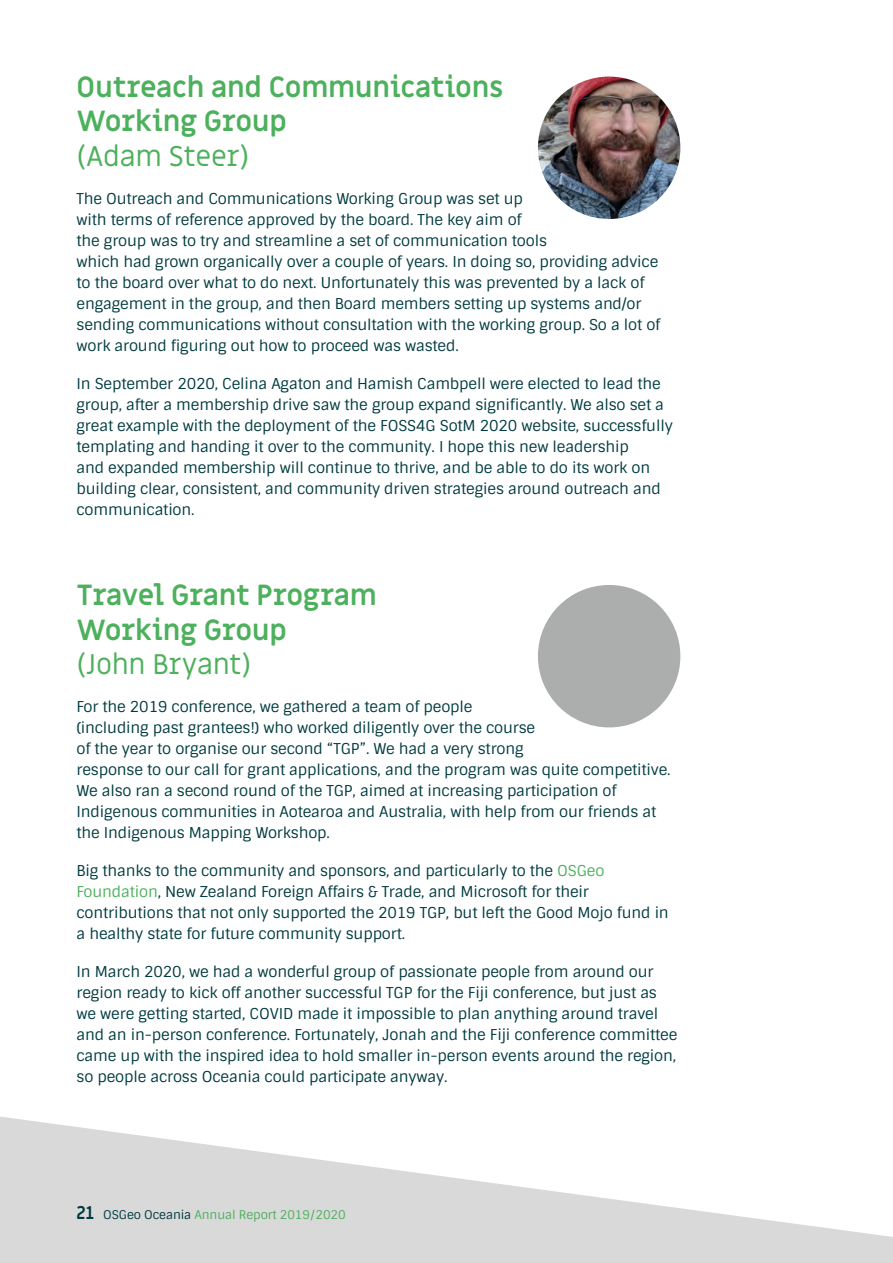
<style>
.page{position:relative;width:893px;height:1263px;background:#fff}
.page>*{position:absolute;margin:0;border:0;box-sizing:border-box;transform-origin:0 0}
.t1{font:700 28.5px/34.5px "Miriam Libre";letter-spacing:-.01em;color:#4db05c}
.t2{font:15px/21px "Sintony";letter-spacing:-.01em;color:#003b40}
.t3{font:12px "Sintony";letter-spacing:-.01em;color:#4db05c}
.s1{font-weight:400}
.s2{color:#4db05c}
.s3{font-family:"Miriam Libre";font-weight:700;font-size:18px;color:#003b40}
.s4{color:#003b40}
</style>
<div class="page">
<div style="left:538px;top:585px;width:142px;height:142px;background:#acadad;border-radius:50%"></div>
<img style="left:538px;top:77px;width:142px;height:142px;border-radius:71px">
<svg style="left:0;top:1116px;width:893px;height:147px;fill:#d9d9d9"></svg>
<p class="t1" style="left:77px;top:70px;width:428px">Outreach and Communications<br>Working Group<br><span class="s1">(Adam Steer)</span></p>
<p class="t2" style="left:77px;top:188px;width:585px">The Outreach and Communications Working Group was set up<br>with terms of reference approved by the board. The key aim of<br>the group was to try and streamline a set of communication tools<br>which had grown organically over a couple of years. In doing so, providing advice to the board over what to do next. Unfortunately this was prevented by a lack of engagement in the group, and then Board members setting up systems and/or sending communications without consultation with the working group. So a lot of work around figuring out how to proceed was wasted.</p>
<p class="t2" style="left:77px;top:373px;width:598px">In September 2020, Celina Agaton and Hamish Cambpell were elected to lead the group, after a membership drive saw the group expand significantly. We also set a great example with the deployment of the FOSS4G SotM 2020 website, successfully templating and handing it over to the community. I hope this new leadership<br>and expanded membership will continue to thrive, and be able to do its work on building clear, consistent, and community driven strategies around outreach and communication.</p>
<p class="t1" style="left:77px;top:579px;width:302px">Travel Grant Program<br>Working Group<br><span class="s1">(John Bryant)</span></p>
<p class="t2" style="left:77px;top:696px;width:596px">For the 2019 conference, we gathered a team of people<br>(including past grantees!) who worked diligently over the course<br>of the year to organise our second “TGP”. We had a very strong<br>response to our call for grant applications, and the program was quite competitive.<br>We also ran a second round of the TGP, aimed at increasing participation of Indigenous communities in Aotearoa and Australia, with help from our friends at the Indigenous Mapping Workshop.</p>
<p class="t2" style="left:77px;top:860px;width:594px">Big thanks to the community and sponsors, and particularly to the <span class="s2">OSGeo Foundation</span>, New Zealand Foreign Affairs &amp; Trade, and Microsoft for their contributions that not only supported the 2019 TGP, but left the Good Mojo fund in a healthy state for future community support.</p>
<p class="t2" style="left:77px;top:961px;width:602px">In March 2020, we had a wonderful group of passionate people from around our region ready to kick off another successful TGP for the Fiji conference, but just as we were getting started, COVID made it impossible to plan anything around travel and an in-person conference. Fortunately, Jonah and the Fiji conference committee came up with the inspired idea to hold smaller in-person events around the region, so people across Oceania could participate anyway.</p>
<p class="t3" style="left:77px;top:1207px;width:271px"><span class="s3">21</span> <span class="s4">OSGeo Oceania</span> Annual Report 2019/2020</p>
</div>
